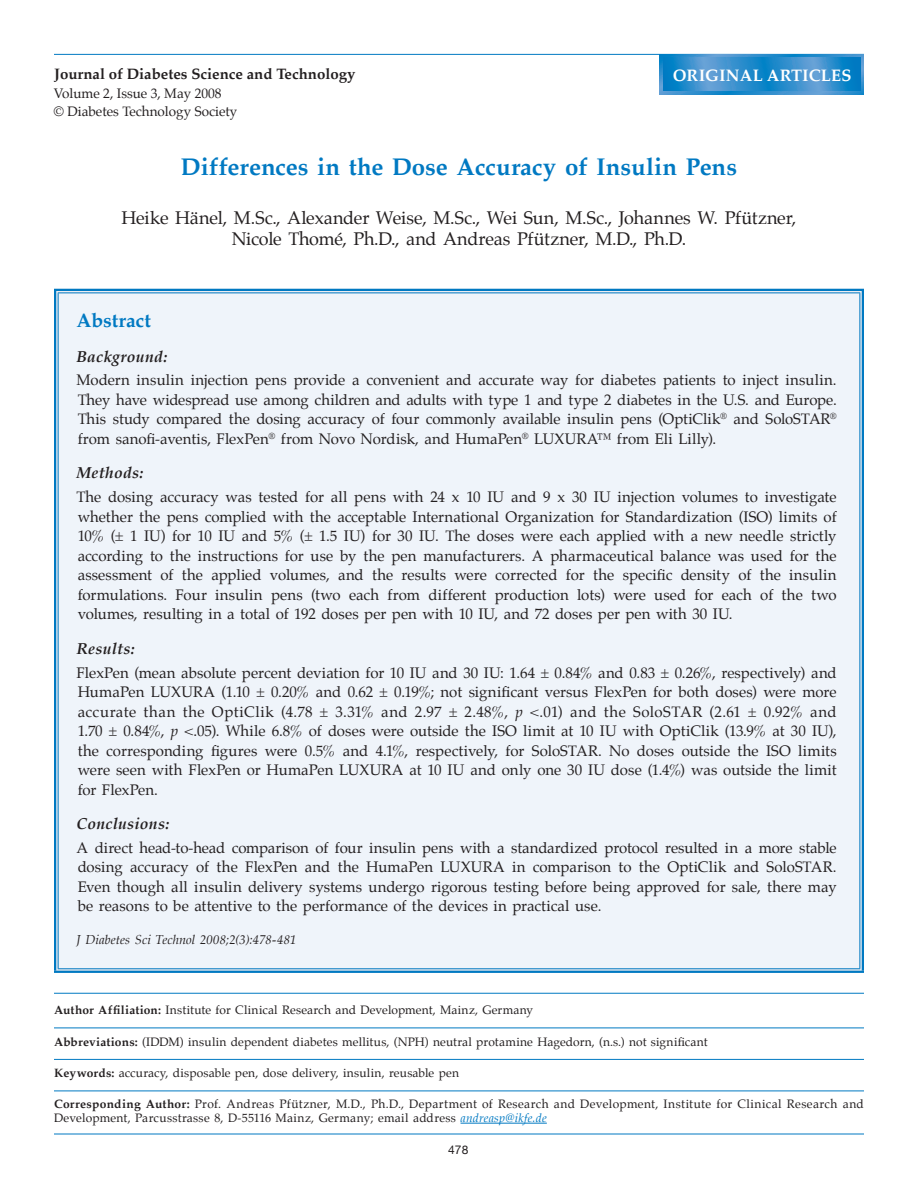
<style>
.page{position:relative;width:918px;height:1188px;background:#fff}
.page>*{position:absolute;margin:0;border:0;box-sizing:border-box;transform-origin:0 0}
.t1{font:700 24px "Palatino";color:#0079c2}
.t2{font:700 19.5px "Palatino";letter-spacing:-.005em;color:#0079c2}
.t3{font:18px/21.6px "Palatino";letter-spacing:-.01em;color:#231f20;text-align:center}
.t4{font:700 16.5px "Palatino";letter-spacing:.01em;color:#fff}
.t5{font:italic 700 15.75px "Palatino";letter-spacing:.015em;color:#231f20}
.t6{font:15px/19.5px "Palatino";letter-spacing:.005em;color:#231f20;text-align:justify}
.t7{font:700 15px "Palatino";color:#231f20}
.t8{font:13.5px/18px "Palatino";color:#231f20}
.t9{font:italic 12.75px "Palatino";letter-spacing:.005em;color:#231f20}
.t10{font:12px/14.2px "Palatino";letter-spacing:.02em;color:#231f20}
.t11{font:12px "Helvetica Neue";color:#231f20}
.s1{font-style:italic}
.s2{font-weight:700}
.s3{font-style:italic;color:#0079c2}
</style>
<div class="page">
<hr style="left:54px;top:1134px;width:810px;height:1px;background:#0079c2">
<hr style="left:461px;top:1123px;width:86px;height:1px;background:#0079c2">
<hr style="left:54px;top:993px;width:810px;height:1px;background:#0079c2">
<hr style="left:54px;top:1028px;width:810px;height:1px;background:#0079c2">
<hr style="left:54px;top:1059px;width:810px;height:1px;background:#0079c2">
<hr style="left:54px;top:1091px;width:810px;height:1px;background:#0079c2">
<div style="left:56px;top:291px;width:806px;height:680px;background:#eff4fa"></div>
<hr style="left:54px;top:289px;width:810px;height:4px;background:#ededf1">
<svg style="left:56px;top:293px;width:2px;height:675px"></svg>
<svg style="left:860px;top:293px;width:2px;height:675px"></svg>
<div style="left:54px;top:968px;width:810px;height:5px;background:#a2c8e1"></div>
<hr style="left:54px;top:289px;width:810px;height:2px;background:#0079c2">
<hr style="left:58px;top:292px;width:802px;height:1px;background:#0079c2">
<hr style="left:54px;top:291px;width:2px;height:680px;background:#0079c2">
<hr style="left:58px;top:293px;width:1px;height:675px;background:#0079c2">
<hr style="left:859px;top:293px;width:1px;height:675px;background:#0079c2">
<hr style="left:862px;top:291px;width:2px;height:680px;background:#0079c2">
<hr style="left:58px;top:968px;width:802px;height:1px;background:#0079c2">
<hr style="left:54px;top:971px;width:810px;height:2px;background:#0079c2">
<hr style="left:54px;top:54px;width:810px;height:1px;background:#0079c2">
<svg style="left:660px;top:54px;width:204px;height:40px"></svg>
<svg style="left:663px;top:57px;width:198px;height:34px"></svg>
<p class="t7" style="left:54px;top:64px;width:303px">Journal of Diabetes Science and Technology</p>
<p class="t8" style="left:54px;top:86px;width:185px">Volume 2, Issue 3, May 2008<br>© Diabetes Technology Society</p>
<p class="t4" style="left:673px;top:65px;width:180px">ORIGINAL ARTICLES</p>
<h1 class="t1" style="left:181px;top:152px;width:558px">Differences in the Dose Accuracy of Insulin Pens</h1>
<p class="t3" style="left:122px;top:208px;width:676px">Heike Hänel, M.Sc., Alexander Weise, M.Sc., Wei Sun, M.Sc., Johannes W. Pfützner,<br>Nicole Thomé, Ph.D., and Andreas Pfützner, M.D., Ph.D.</p>
<h2 class="t2" style="left:76px;top:308px;width:76px">Abstract</h2>
<p class="t5" style="left:76px;top:347px;width:92px">Background:</p>
<p class="t6" style="left:76px;top:372px;width:762px">Modern insulin injection pens provide a convenient and accurate way for diabetes patients to inject insulin.<br>They have widespread use among children and adults with type 1 and type 2 diabetes in the U.S. and Europe.<br>This study compared the dosing accuracy of four commonly available insulin pens (OptiClik<sup>®</sup> and SoloSTAR<sup>® </sup>from sanofi-aventis, FlexPen<sup>®</sup> from Novo Nordisk, and HumaPen<sup>®</sup> LUXURA™ from Eli Lilly).</p>
<p class="t5" style="left:76px;top:464px;width:68px">Methods:</p>
<p class="t6" style="left:76px;top:489px;width:762px">The dosing accuracy was tested for all pens with 24 x 10 IU and 9 x 30 IU injection volumes to investigate whether the pens complied with the acceptable International Organization for Standardization (ISO) limits of 10% (± 1 IU) for 10 IU and 5% (± 1.5 IU) for 30 IU. The doses were each applied with a new needle strictly according to the instructions for use by the pen manufacturers. A pharmaceutical balance was used for the assessment of the applied volumes, and the results were corrected for the specific density of the insulin formulations. Four insulin pens (two each from different production lots) were used for each of the two volumes, resulting in a total of 192 doses per pen with 10 IU, and 72 doses per pen with 30 IU.</p>
<p class="t5" style="left:76px;top:639px;width:60px">Results:</p>
<p class="t6" style="left:76px;top:664px;width:762px">FlexPen (mean absolute percent deviation for 10 IU and 30 IU: 1.64 ± 0.84% and 0.83 ± 0.26%, respectively) and HumaPen LUXURA (1.10 ± 0.20% and 0.62 ± 0.19%; not significant versus FlexPen for both doses) were more accurate than the OptiClik (4.78 ± 3.31% and 2.97 ± 2.48%, <span class="s1">p</span> &lt;.01) and the SoloSTAR (2.61 ± 0.92% and 1.70 ± 0.84%, <span class="s1">p</span> &lt;.05). While 6.8% of doses were outside the ISO limit at 10 IU with OptiClik (13.9% at 30 IU), the corresponding figures were 0.5% and 4.1%, respectively, for SoloSTAR. No doses outside the ISO limits were seen with FlexPen or HumaPen LUXURA at 10 IU and only one 30 IU dose (1.4%) was outside the limit for FlexPen.</p>
<p class="t5" style="left:76px;top:814px;width:94px">Conclusions:</p>
<p class="t6" style="left:76px;top:839px;width:762px">A direct head-to-head comparison of four insulin pens with a standardized protocol resulted in a more stable dosing accuracy of the FlexPen and the HumaPen LUXURA in comparison to the OptiClik and SoloSTAR.<br>Even though all insulin delivery systems undergo rigorous testing before being approved for sale, there may be reasons to be attentive to the performance of the devices in practical use.</p>
<p class="t9" style="left:76px;top:932px;width:222px">J Diabetes Sci Technol 2008;2(3):478-481</p>
<p class="t10" style="left:54px;top:1004px;width:481px"><span class="s2">Author Affiliation:</span> Institute for Clinical Research and Development, Mainz, Germany</p>
<p class="t10" style="left:54px;top:1035px;width:655px"><span class="s2">Abbreviations:</span> (IDDM) insulin dependent diabetes mellitus, (NPH) neutral protamine Hagedorn, (n.s.) not significant</p>
<p class="t10" style="left:54px;top:1067px;width:407px"><span class="s2">Keywords:</span> accuracy, disposable pen, dose delivery, insulin, reusable pen</p>
<p class="t10" style="left:54px;top:1097px;width:811px"><span class="s2">Corresponding Author:</span> Prof. Andreas Pfützner, M.D., Ph.D., Department of Research and Development, Institute for Clinical Research and<br>Development, Parcusstrasse 8, D-55116 Mainz, Germany; email address <span class="s3">andreasp@ikfe.de</span></p>
<p class="t11" style="left:448px;top:1143px;width:22px">478</p>
</div>
